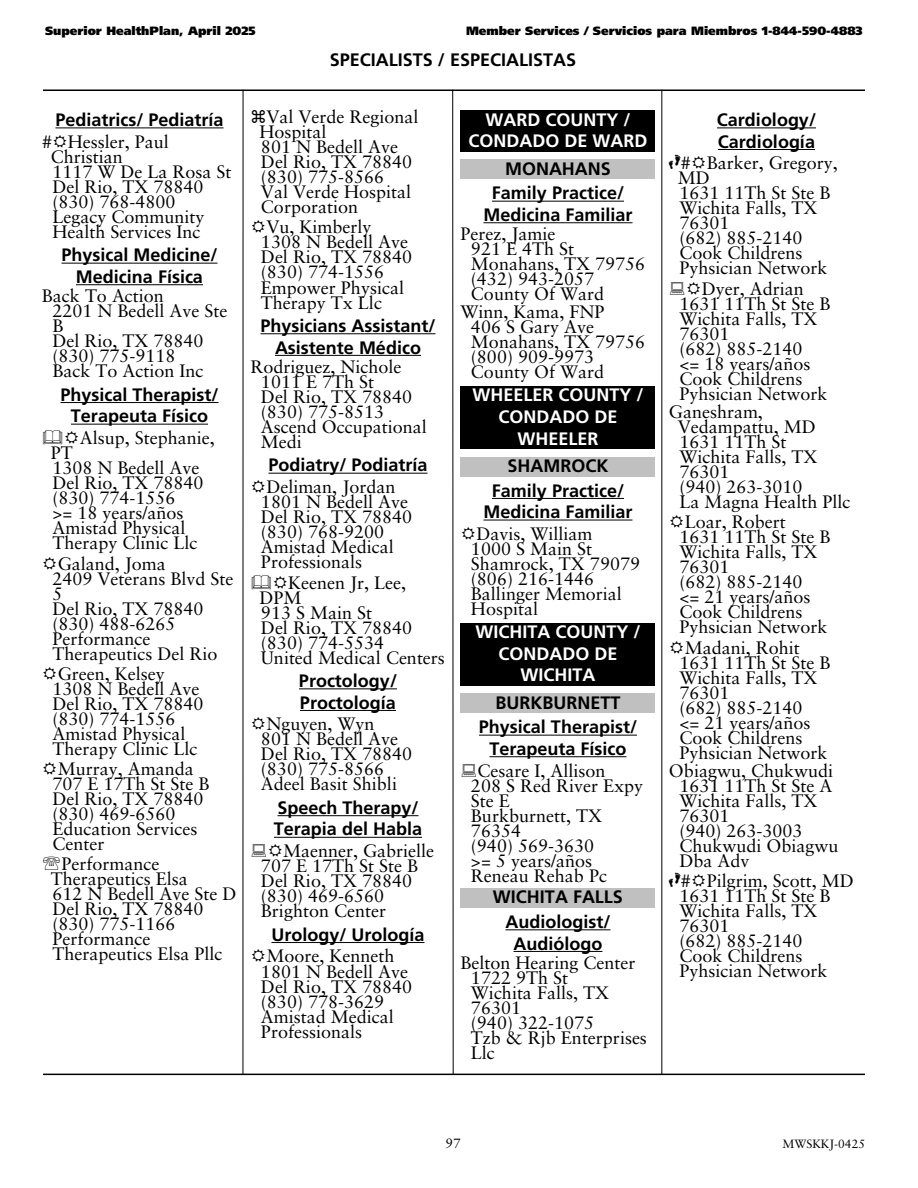
<style>
.page{position:relative;width:918px;height:1188px;background:#fff}
.page>*{position:absolute;margin:0;border:0;box-sizing:border-box;transform-origin:0 0}
.t1{font:18px/15px "Sabon LT Std";color:#000}
.t2{font:700 18px/21.6px "Frutiger LT Std";color:#000;text-align:center}
.t3{font:700 18px/21.6px "Frutiger LT Std";color:#fff;text-align:center}
.t4{font:13.5px "Sabon LT Std";color:#000}
.t5{font:900 12px "Frutiger LT Std";color:#000}
.t6{font:12px "Sabon LT Std";color:#000}
.s1{font-family:"Feet";font-weight:700}
</style>
<div class="page">
<hr style="left:243px;top:90px;width:1px;height:984px;background:#000">
<svg style="left:452px;top:91px;width:2px;height:983px;background:#7f7f7f"></svg>
<hr style="left:661px;top:90px;width:1px;height:985px;background:#000">
<hr style="left:55px;top:127px;width:169px;height:1px;background:#000">
<hr style="left:61px;top:263px;width:157px;height:1px;background:#000">
<hr style="left:76px;top:284px;width:127px;height:1px;background:#000">
<hr style="left:60px;top:402px;width:159px;height:1px;background:#000">
<hr style="left:71px;top:424px;width:137px;height:1px;background:#000">
<hr style="left:261px;top:333px;width:174px;height:1px;background:#000">
<hr style="left:275px;top:355px;width:146px;height:1px;background:#000">
<hr style="left:268px;top:473px;width:160px;height:1px;background:#000">
<hr style="left:299px;top:688px;width:98px;height:1px;background:#000">
<hr style="left:300px;top:710px;width:96px;height:1px;background:#000">
<hr style="left:277px;top:815px;width:142px;height:1px;background:#000">
<hr style="left:274px;top:837px;width:148px;height:1px;background:#000">
<hr style="left:271px;top:942px;width:154px;height:1px;background:#000">
<div style="left:460px;top:111px;width:196px;height:41px;background:#000"></div>
<div style="left:460px;top:160px;width:196px;height:19px;background:#c0c0c0"></div>
<div style="left:460px;top:386px;width:196px;height:63px;background:#000"></div>
<div style="left:460px;top:457px;width:196px;height:19px;background:#c0c0c0"></div>
<div style="left:460px;top:623px;width:196px;height:63px;background:#000"></div>
<div style="left:460px;top:694px;width:196px;height:19px;background:#c0c0c0"></div>
<div style="left:460px;top:888px;width:196px;height:20px;background:#c0c0c0"></div>
<hr style="left:492px;top:201px;width:132px;height:1px;background:#000">
<hr style="left:483px;top:222px;width:150px;height:1px;background:#000">
<hr style="left:492px;top:498px;width:132px;height:1px;background:#000">
<hr style="left:483px;top:520px;width:150px;height:1px;background:#000">
<hr style="left:479px;top:735px;width:158px;height:1px;background:#000">
<hr style="left:489px;top:756px;width:138px;height:1px;background:#000">
<hr style="left:506px;top:929px;width:104px;height:1px;background:#000">
<hr style="left:514px;top:951px;width:88px;height:1px;background:#000">
<hr style="left:717px;top:127px;width:99px;height:1px;background:#000">
<hr style="left:718px;top:149px;width:97px;height:1px;background:#000">
<hr style="left:43px;top:89px;width:822px;height:2px;background:#000">
<hr style="left:43px;top:1074px;width:822px;height:1px;background:#000">
<p class="t5" style="left:45px;top:27px;width:212px">Superior HealthPlan, April 2025</p>
<p class="t5" style="left:466px;top:27px;width:398px">Member Services / Servicios para Miembros 1-844-590-4883</p>
<p class="t2" style="left:330px;top:51px;width:248px">SPECIALISTS / ESPECIALISTAS</p>
<p class="t2" style="left:55px;top:111px;width:170px">Pediatrics/ Pediatría</p>
<p class="t1" style="left:51px;top:136px;width:182px;text-indent:-9px"># Hessler, Paul<br>Christian<br>1117 W De La Rosa St<br>Del Rio, TX 78840 (830) 768-4800<br>Legacy Community<br>Health Services Inc</p>
<p class="t2" style="left:61px;top:246px;width:158px">Physical Medicine/<br>Medicina Física</p>
<p class="t1" style="left:52px;top:290px;width:176px;text-indent:-10px">Back To Action<br>2201 N Bedell Ave Ste<br>B<br>Del Rio, TX 78840 (830) 775-9118<br>Back To Action Inc</p>
<p class="t2" style="left:60px;top:386px;width:160px">Physical Therapist/<br>Terapeuta Físico</p>
<p class="t1" style="left:80px;top:432px;width:137px">Alsup, Stephanie,</p>
<p class="t1" style="left:51px;top:447px;width:154px">PT<br>1308 N Bedell Ave<br>Del Rio, TX 78840 (830) 774-1556<br>&gt;= 18 years/años<br>Amistad Physical<br>Therapy Clinic Llc</p>
<p class="t1" style="left:52px;top:558px;width:183px">Galand, Joma<br>2409 Veterans Blvd Ste<br>5<br>Del Rio, TX 78840 (830) 488-6265<br>Performance<br>Therapeutics Del Rio</p>
<p class="t1" style="left:52px;top:668px;width:153px">Green, Kelsey<br>1308 N Bedell Ave<br>Del Rio, TX 78840 (830) 774-1556<br>Amistad Physical<br>Therapy Clinic Llc</p>
<p class="t1" style="left:52px;top:763px;width:159px">Murray, Amanda<br>707 E 17Th St Ste B<br>Del Rio, TX 78840 (830) 469-6560<br>Education Services<br>Center</p>
<p class="t1" style="left:51px;top:858px;width:187px;text-indent:11px">Performance<br>Therapeutics Elsa<br>612 N Bedell Ave Ste D<br>Del Rio, TX 78840 (830) 775-1166<br>Performance<br>Therapeutics Elsa Pllc</p>
<p class="t1" style="left:259px;top:111px;width:161px;text-indent:7px">Val Verde Regional<br>Hospital<br>801 N Bedell Ave<br>Del Rio, TX 78840 (830) 775-8566<br>Val Verde Hospital<br>Corporation</p>
<p class="t1" style="left:261px;top:222px;width:153px">Vu, Kimberly<br>1308 N Bedell Ave<br>Del Rio, TX 78840 (830) 774-1556<br>Empower Physical<br>Therapy Tx Llc</p>
<p class="t2" style="left:261px;top:317px;width:176px">Physicians Assistant/<br>Asistente Médico</p>
<p class="t1" style="left:261px;top:361px;width:167px;text-indent:-10px">Rodriguez, Nichole<br>1011 E 7Th St<br>Del Rio, TX 78840 (830) 775-8513<br>Ascend Occupational<br>Medi</p>
<p class="t2" style="left:268px;top:456px;width:161px">Podiatry/ Podiatría</p>
<p class="t1" style="left:261px;top:481px;width:153px">Deliman, Jordan<br>1801 N Bedell Ave<br>Del Rio, TX 78840 (830) 768-9200<br>Amistad Medical<br>Professionals</p>
<p class="t1" style="left:259px;top:577px;width:187px;text-indent:29px">Keenen Jr, Lee,<br>DPM<br>913 S Main St<br>Del Rio, TX 78840 (830) 774-5534<br>United Medical Centers</p>
<p class="t2" style="left:299px;top:672px;width:100px;text-align:left">Proctology/<br>Proctología</p>
<p class="t1" style="left:261px;top:718px;width:153px">Nguyen, Wyn<br>801 N Bedell Ave<br>Del Rio, TX 78840 (830) 775-8566<br>Adeel Basit Shibli</p>
<p class="t2" style="left:274px;top:799px;width:150px;text-align:left">Speech Therapy/<br>Terapia del Habla</p>
<p class="t1" style="left:261px;top:845px;width:175px;text-indent:22px">Maenner, Gabrielle<br>707 E 17Th St Ste B<br>Del Rio, TX 78840 (830) 469-6560<br>Brighton Center</p>
<p class="t2" style="left:271px;top:926px;width:155px">Urology/ Urología</p>
<p class="t1" style="left:261px;top:951px;width:153px">Moore, Kenneth<br>1801 N Bedell Ave<br>Del Rio, TX 78840 (830) 778-3629<br>Amistad Medical<br>Professionals</p>
<p class="t3" style="left:469px;top:111px;width:180px">WARD COUNTY /<br>CONDADO DE WARD</p>
<p class="t2" style="left:492px;top:158px;width:134px;line-height:24.8px">MONAHANS<br>Family Practice/</p>
<p class="t2" style="left:483px;top:206px;width:151px">Medicina Familiar</p>
<p class="t1" style="left:471px;top:228px;width:176px;text-indent:-10px">Perez, Jamie<br>921 E 4Th St<br>Monahans, TX 79756 (432) 943-2057<br>County Of Ward</p>
<p class="t1" style="left:471px;top:306px;width:176px;text-indent:-10px">Winn, Kama, FNP<br>406 S Gary Ave<br>Monahans, TX 79756 (800) 909-9973<br>County Of Ward</p>
<p class="t3" style="left:472px;top:386px;width:173px">WHEELER COUNTY /<br>CONDADO DE<br>WHEELER</p>
<p class="t2" style="left:492px;top:455px;width:134px;line-height:24.8px">SHAMROCK<br>Family Practice/</p>
<p class="t2" style="left:483px;top:503px;width:151px">Medicina Familiar</p>
<p class="t1" style="left:471px;top:528px;width:171px">Davis, William<br>1000 S Main St<br>Shamrock, TX 79079 (806) 216-1446<br>Ballinger Memorial<br>Hospital</p>
<p class="t3" style="left:475px;top:623px;width:167px">WICHITA COUNTY /<br>CONDADO DE<br>WICHITA</p>
<p class="t2" style="left:479px;top:692px;width:160px;line-height:24.8px">BURKBURNETT<br>Physical Therapist/</p>
<p class="t2" style="left:489px;top:740px;width:139px">Terapeuta Físico</p>
<p class="t1" style="left:471px;top:765px;width:174px;text-indent:6px">Cesare I, Allison<br>208 S Red River Expy<br>Ste E<br>Burkburnett, TX<br>76354<br>(940) 569-3630<br>&gt;= 5 years/años<br>Reneau Rehab Pc</p>
<p class="t2" style="left:493px;top:887px;width:132px;line-height:24.8px">WICHITA FALLS<br>Audiologist/</p>
<p class="t2" style="left:514px;top:935px;width:90px">Audiólogo</p>
<p class="t1" style="left:471px;top:957px;width:178px;text-indent:-10px">Belton Hearing Center<br>1722 9Th St<br>Wichita Falls, TX<br>76301<br>(940) 322-1075<br>Tzb &amp; Rjb Enterprises<br>Llc</p>
<p class="t2" style="left:717px;top:111px;width:101px;text-align:left">Cardiology/<br>Cardiología</p>
<p class="t1" style="left:678px;top:157px;width:161px;text-indent:-9px"><span class="s1">F</span># Barker, Gregory,<br>MD<br>1631 11Th St Ste B<br>Wichita Falls, TX<br>76301<br>(682) 885-2140<br>Cook Childrens<br>Pyhsician Network</p>
<p class="t1" style="left:679px;top:283px;width:153px;text-indent:22px">Dyer, Adrian<br>1631 11Th St Ste B<br>Wichita Falls, TX<br>76301<br>(682) 885-2140<br>&lt;= 18 years/años<br>Cook Childrens<br>Pyhsician Network</p>
<p class="t1" style="left:678px;top:406px;width:174px;text-indent:-9px">Ganeshram,<br>Vedampattu, MD<br>1631 11Th St<br>Wichita Falls, TX<br>76301<br>(940) 263-3010<br>La Magna Health Pllc</p>
<p class="t1" style="left:679px;top:516px;width:153px">Loar, Robert<br>1631 11Th St Ste B<br>Wichita Falls, TX<br>76301<br>(682) 885-2140<br>&lt;= 21 years/años<br>Cook Childrens<br>Pyhsician Network</p>
<p class="t1" style="left:679px;top:642px;width:153px">Madani, Rohit<br>1631 11Th St Ste B<br>Wichita Falls, TX<br>76301<br>(682) 885-2140<br>&lt;= 21 years/años<br>Cook Childrens<br>Pyhsician Network</p>
<p class="t1" style="left:679px;top:765px;width:161px;text-indent:-10px">Obiagwu, Chukwudi<br>1631 11Th St Ste A<br>Wichita Falls, TX<br>76301<br>(940) 263-3003<br>Chukwudi Obiagwu<br>Dba Adv</p>
<p class="t1" style="left:679px;top:875px;width:176px;text-indent:-10px"><span class="s1">F</span># Pilgrim, Scott, MD<br>1631 11Th St Ste B<br>Wichita Falls, TX<br>76301<br>(682) 885-2140<br>Cook Childrens<br>Pyhsician Network</p>
<p class="t4" style="left:445px;top:1138px;width:17px">97</p>
<p class="t6" style="left:782px;top:1139px;width:84px">MWSKKJ-0425</p>
</div>
